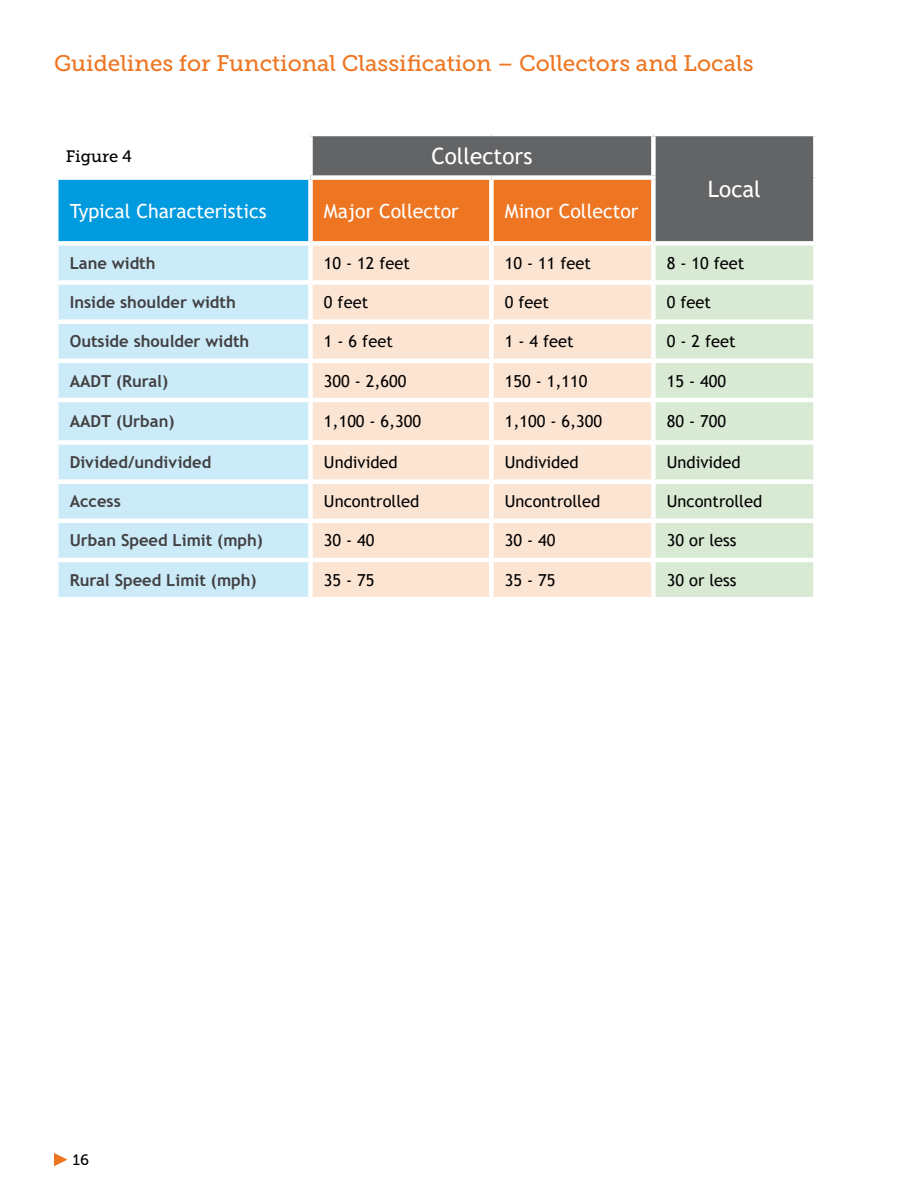
<style>
.page{position:relative;width:918px;height:1188px;background:#fff}
.page>*{position:absolute;margin:0;border:0;box-sizing:border-box;transform-origin:0 0}
.t1{font:22.5px "Museo Slab 500";color:#ee7622}
.t2{font:22.5px "Trebuchet MS";color:#fff}
.t3{font:19.5px "Trebuchet MS";color:#fff}
.t4{font:16.5px "Trebuchet MS";color:#000}
.t5{font:700 16.5px "Trebuchet MS";color:#414042}
.t6{font:16.5px "Museo Slab 500";color:#000}
.t7{font:15px "Museo Slab 500";color:#000}
</style>
<div class="page">
<svg style="left:54px;top:1153px;width:13px;height:13px"></svg>
<div style="left:313px;top:136px;width:500px;height:105px;background:#636466"></div>
<div style="left:56px;top:178px;width:254px;height:65px;background:#009ade"></div>
<div style="left:313px;top:180px;width:338px;height:61px;background:#ee7623"></div>
<div style="left:58px;top:246px;width:250px;height:351px;background:#ccebf8"></div>
<div style="left:313px;top:246px;width:338px;height:351px;background:#fce4d3"></div>
<div style="left:656px;top:246px;width:157px;height:351px;background:#d8ead3"></div>
<div style="left:651px;top:136px;width:5px;height:39px;background:#fff"></div>
<div style="left:54px;top:175px;width:256px;height:5px;background:#fff"></div>
<hr style="left:54px;top:180px;width:4px;height:61px;background:#fff">
<div style="left:310px;top:175px;width:181px;height:5px;background:#fff"></div>
<div style="left:308px;top:180px;width:5px;height:61px;background:#fff"></div>
<div style="left:491px;top:175px;width:165px;height:5px;background:#fff"></div>
<div style="left:489px;top:180px;width:5px;height:61px;background:#fff"></div>
<div style="left:54px;top:241px;width:256px;height:5px;background:#fff"></div>
<div style="left:489px;top:246px;width:5px;height:34px;background:#fff"></div>
<div style="left:54px;top:280px;width:256px;height:5px;background:#fff"></div>
<div style="left:310px;top:280px;width:181px;height:5px;background:#fff"></div>
<div style="left:491px;top:280px;width:162px;height:5px;background:#fff"></div>
<div style="left:489px;top:285px;width:5px;height:34px;background:#fff"></div>
<div style="left:653px;top:280px;width:165px;height:5px;background:#fff"></div>
<div style="left:54px;top:319px;width:256px;height:5px;background:#fff"></div>
<div style="left:310px;top:319px;width:181px;height:5px;background:#fff"></div>
<div style="left:491px;top:319px;width:162px;height:5px;background:#fff"></div>
<div style="left:489px;top:324px;width:5px;height:35px;background:#fff"></div>
<div style="left:653px;top:319px;width:165px;height:5px;background:#fff"></div>
<hr style="left:54px;top:359px;width:256px;height:4px;background:#fff">
<hr style="left:310px;top:359px;width:181px;height:4px;background:#fff">
<hr style="left:491px;top:359px;width:162px;height:4px;background:#fff">
<div style="left:489px;top:363px;width:5px;height:35px;background:#fff"></div>
<hr style="left:653px;top:359px;width:165px;height:4px;background:#fff">
<hr style="left:54px;top:398px;width:256px;height:4px;background:#fff">
<hr style="left:310px;top:398px;width:181px;height:4px;background:#fff">
<hr style="left:491px;top:398px;width:162px;height:4px;background:#fff">
<div style="left:489px;top:402px;width:5px;height:38px;background:#fff"></div>
<hr style="left:653px;top:398px;width:165px;height:4px;background:#fff">
<div style="left:54px;top:440px;width:256px;height:5px;background:#fff"></div>
<div style="left:310px;top:440px;width:181px;height:5px;background:#fff"></div>
<div style="left:491px;top:440px;width:162px;height:5px;background:#fff"></div>
<div style="left:489px;top:445px;width:5px;height:34px;background:#fff"></div>
<div style="left:653px;top:440px;width:165px;height:5px;background:#fff"></div>
<div style="left:54px;top:479px;width:256px;height:5px;background:#fff"></div>
<div style="left:310px;top:479px;width:181px;height:5px;background:#fff"></div>
<div style="left:491px;top:479px;width:162px;height:5px;background:#fff"></div>
<div style="left:489px;top:484px;width:5px;height:35px;background:#fff"></div>
<div style="left:653px;top:479px;width:165px;height:5px;background:#fff"></div>
<hr style="left:54px;top:519px;width:256px;height:4px;background:#fff">
<hr style="left:310px;top:519px;width:181px;height:4px;background:#fff">
<hr style="left:491px;top:519px;width:162px;height:4px;background:#fff">
<div style="left:489px;top:523px;width:5px;height:35px;background:#fff"></div>
<hr style="left:653px;top:519px;width:165px;height:4px;background:#fff">
<hr style="left:54px;top:558px;width:256px;height:4px;background:#fff">
<hr style="left:310px;top:558px;width:181px;height:4px;background:#fff">
<hr style="left:491px;top:558px;width:162px;height:4px;background:#fff">
<div style="left:489px;top:562px;width:5px;height:35px;background:#fff"></div>
<hr style="left:653px;top:558px;width:165px;height:4px;background:#fff">
<div style="left:651px;top:180px;width:5px;height:61px;background:#fff"></div>
<h1 class="t1" style="left:54px;top:51px;width:701px">Guidelines for Functional Classification – Collectors and Locals</h1>
<p class="t6" style="left:66px;top:148px;width:68px">Figure 4</p>
<h1 class="t2" style="left:431px;top:142px;width:103px">Collectors</h1>
<h1 class="t2" style="left:708px;top:175px;width:55px">Local</h1>
<p class="t3" style="left:70px;top:198px;width:198px">Typical Characteristics</p>
<p class="t3" style="left:324px;top:198px;width:136px">Major Collector</p>
<p class="t3" style="left:505px;top:198px;width:135px">Minor Collector</p>
<p class="t5" style="left:70px;top:253px;width:87px">Lane width</p>
<p class="t4" style="left:324px;top:253px;width:88px">10 - 12 feet</p>
<p class="t4" style="left:505px;top:253px;width:88px">10 - 11 feet</p>
<p class="t4" style="left:667px;top:253px;width:79px">8 - 10 feet</p>
<p class="t5" style="left:70px;top:292px;width:168px">Inside shoulder width</p>
<p class="t4" style="left:324px;top:292px;width:46px">0 feet</p>
<p class="t4" style="left:505px;top:292px;width:46px">0 feet</p>
<p class="t4" style="left:667px;top:292px;width:46px">0 feet</p>
<p class="t5" style="left:70px;top:331px;width:181px">Outside shoulder width</p>
<p class="t4" style="left:324px;top:331px;width:70px">1 - 6 feet</p>
<p class="t4" style="left:505px;top:331px;width:70px">1 - 4 feet</p>
<p class="t4" style="left:667px;top:331px;width:70px">0 - 2 feet</p>
<p class="t5" style="left:70px;top:370px;width:100px">AADT (Rural)</p>
<p class="t4" style="left:324px;top:370px;width:84px">300 - 2,600</p>
<p class="t4" style="left:505px;top:370px;width:84px">150 - 1,110</p>
<p class="t4" style="left:667px;top:370px;width:61px">15 - 400</p>
<p class="t5" style="left:70px;top:411px;width:106px">AADT (Urban)</p>
<p class="t4" style="left:324px;top:411px;width:99px">1,100 - 6,300</p>
<p class="t4" style="left:505px;top:411px;width:99px">1,100 - 6,300</p>
<p class="t4" style="left:667px;top:411px;width:61px">80 - 700</p>
<p class="t5" style="left:70px;top:452px;width:143px">Divided/undivided</p>
<p class="t4" style="left:324px;top:452px;width:75px">Undivided</p>
<p class="t4" style="left:505px;top:452px;width:75px">Undivided</p>
<p class="t4" style="left:667px;top:452px;width:75px">Undivided</p>
<p class="t5" style="left:70px;top:491px;width:53px">Access</p>
<p class="t4" style="left:324px;top:491px;width:97px">Uncontrolled</p>
<p class="t4" style="left:505px;top:491px;width:97px">Uncontrolled</p>
<p class="t4" style="left:667px;top:491px;width:97px">Uncontrolled</p>
<p class="t5" style="left:70px;top:530px;width:195px">Urban Speed Limit (mph)</p>
<p class="t4" style="left:324px;top:530px;width:52px">30 - 40</p>
<p class="t4" style="left:505px;top:530px;width:52px">30 - 40</p>
<p class="t4" style="left:667px;top:530px;width:71px">30 or less</p>
<p class="t5" style="left:70px;top:569px;width:188px">Rural Speed Limit (mph)</p>
<p class="t4" style="left:324px;top:569px;width:52px">35 - 75</p>
<p class="t4" style="left:505px;top:569px;width:52px">35 - 75</p>
<p class="t4" style="left:667px;top:569px;width:71px">30 or less</p>
<p class="t7" style="left:73px;top:1152px;width:18px">16</p>
</div>
